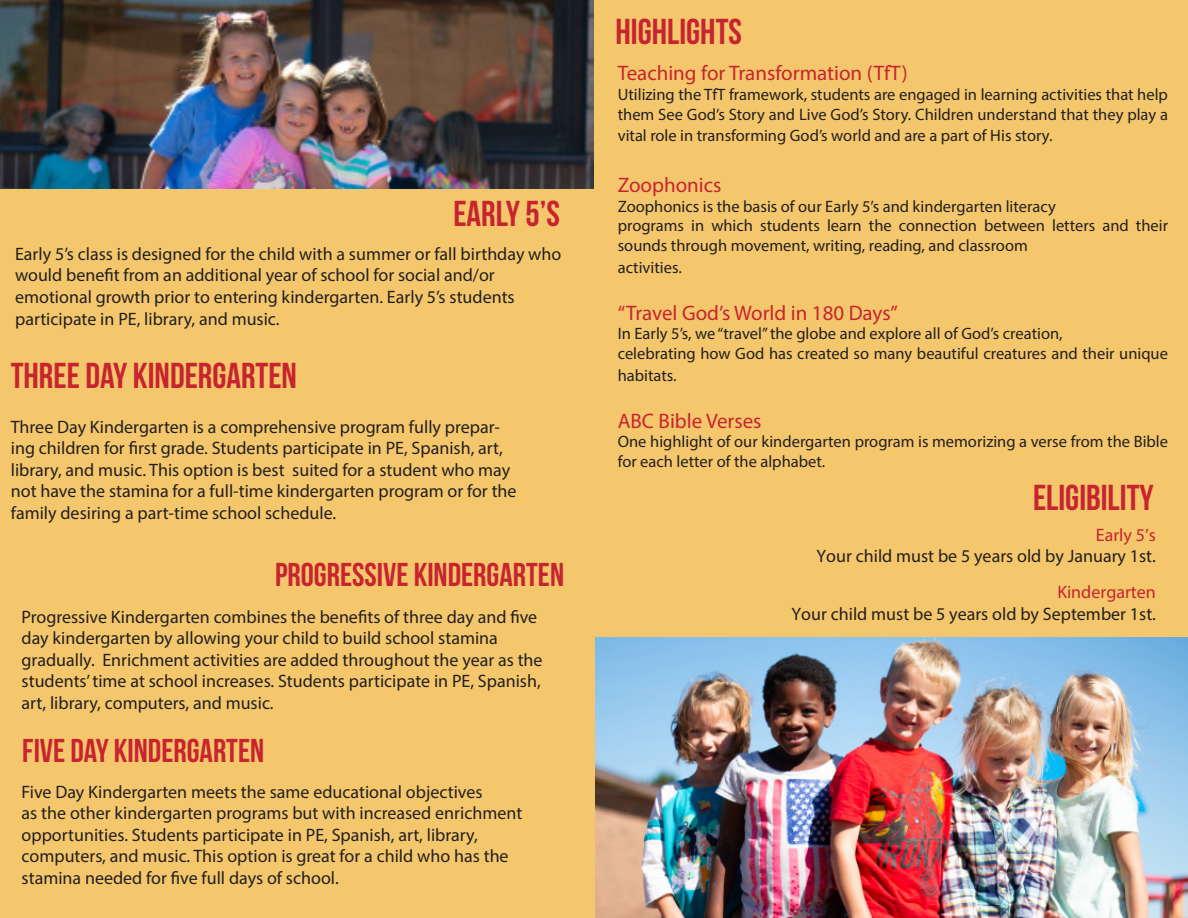
<style>
.page{position:relative;width:1188px;height:918px;background:#f4c76c}
.page>*{position:absolute;margin:0;border:0;box-sizing:border-box;transform-origin:0 0}
.Cover_Title{font:36px "Bebas Neue";color:#c7242f}
.Cover_Title-2{font:33px "Bebas Neue";color:#c7242f}
.Description_Left{font:21px "Myriad Pro";color:#c7242f}
.Description_Left-2{font:18px/21.6px "Myriad Pro";color:#231f20}
.Description_Left-3{font:18px "Myriad Pro";color:#c7242f}
.Description_Left-4{font:16.5px/19.8px "Myriad Pro";color:#231f20}
</style>
<div class="page">
<img style="left:595px;top:637px;width:593px;height:281px">
<img style="left:0;top:0;width:594px;height:189px">
<p class="Cover_Title" style="left:453px;top:194px;width:108px">EARLY 5’S</p>
<p class="Description_Left-2" style="left:15px;top:243px;width:548px">Early 5’s class is designed for the child with a summer or fall birthday who would benefit from an additional year of school for social and/or</p>
<p class="Description_Left-2" style="left:15px;top:286px;width:501px">emotional growth prior to entering kindergarten. Early 5’s students</p>
<p class="Description_Left-2" style="left:15px;top:307px;width:266px">participate in PE, library, and music.</p>
<p class="Cover_Title" style="left:11px;top:356px;width:288px">THREE DAY KINDERGARTEN</p>
<p class="Description_Left-2" style="left:11px;top:415px;width:507px">Three Day Kindergarten is a comprehensive program fully prepar&shy;ing children for first grade. Students participate in PE, Spanish, art, library, and music. This option is best suited for a student who may not have the stamina for a full-time kindergarten program or for the family desiring a part-time school schedule.</p>
<p class="Cover_Title-2" style="left:275px;top:557px;width:290px">PROGRESSIVE KINDERGARTEN</p>
<p class="Description_Left-2" style="left:22px;top:606px;width:517px">Progressive Kindergarten combines the benefits of three day and five day kindergarten by allowing your child to build school stamina</p>
<p class="Description_Left-2" style="left:22px;top:649px;width:523px;text-align:justify">gradually. Enrichment activities are added throughout the year as the students’ time at school increases. Students participate in PE, Spanish, art, library, computers, and music.</p>
<p class="Cover_Title-2" style="left:22px;top:733px;width:243px">FIVE DAY KINDERGARTEN</p>
<p class="Description_Left-2" style="left:22px;top:780px;width:462px">Five Day Kindergarten meets the same educational objectives</p>
<p class="Description_Left-2" style="left:22px;top:802px;width:502px">as the other kindergarten programs but with increased enrichment</p>
<p class="Description_Left-2" style="left:22px;top:824px;width:458px">opportunities. Students participate in PE, Spanish, art, library,</p>
<p class="Description_Left-2" style="left:22px;top:845px;width:489px">computers, and music. This option is great for a child who has the</p>
<p class="Description_Left-2" style="left:22px;top:867px;width:319px">stamina needed for five full days of school.</p>
<p class="Cover_Title" style="left:616px;top:12px;width:128px">HIGHLIGHTS</p>
<p class="Description_Left" style="left:618px;top:60px;width:292px">Teaching for Transformation (TfT)</p>
<p class="Description_Left-4" style="left:618px;top:84px;width:552px">Utilizing the TfT framework, students are engaged in learning activities that help them See God’s Story and Live God’s Story. Children understand that they play a</p>
<p class="Description_Left-4" style="left:618px;top:126px;width:436px">vital role in transforming God’s world and are a part of His story.</p>
<p class="Description_Left" style="left:618px;top:172px;width:105px">Zoophonics</p>
<p class="Description_Left-4" style="left:618px;top:196px;width:440px">Zoophonics is the basis of our Early 5’s and kindergarten literacy</p>
<p class="Description_Left-4" style="left:618px;top:216px;width:552px">programs in which students learn the connection between letters and their sounds through movement, writing, reading, and classroom</p>
<p class="Description_Left-4" style="left:618px;top:257px;width:66px">activities.</p>
<p class="Description_Left" style="left:618px;top:300px;width:282px">“Travel God’s World in 180 Days”</p>
<p class="Description_Left-4" style="left:618px;top:324px;width:446px">In Early 5’s, we “travel” the globe and explore all of God’s creation,</p>
<p class="Description_Left-4" style="left:618px;top:343px;width:552px;line-height:21.6px">celebrating how God has created so many beautiful creatures and their unique habitats.</p>
<p class="Description_Left" style="left:618px;top:408px;width:145px">ABC Bible Verses</p>
<p class="Description_Left-4" style="left:618px;top:432px;width:552px">One highlight of our kindergarten program is memorizing a verse from the Bible for each letter of the alphabet.</p>
<p class="Cover_Title" style="left:1033px;top:478px;width:122px">ELIGIBILITY</p>
<p class="Description_Left-3" style="left:1096px;top:523px;width:62px">Early 5’s</p>
<p class="Description_Left-2" style="left:817px;top:545px;width:341px">Your child must be 5 years old by January 1st.</p>
<p class="Description_Left-3" style="left:1057px;top:581px;width:100px">Kindergarten</p>
<p class="Description_Left-2" style="left:792px;top:603px;width:366px">Your child must be 5 years old by September 1st.</p>
</div>
